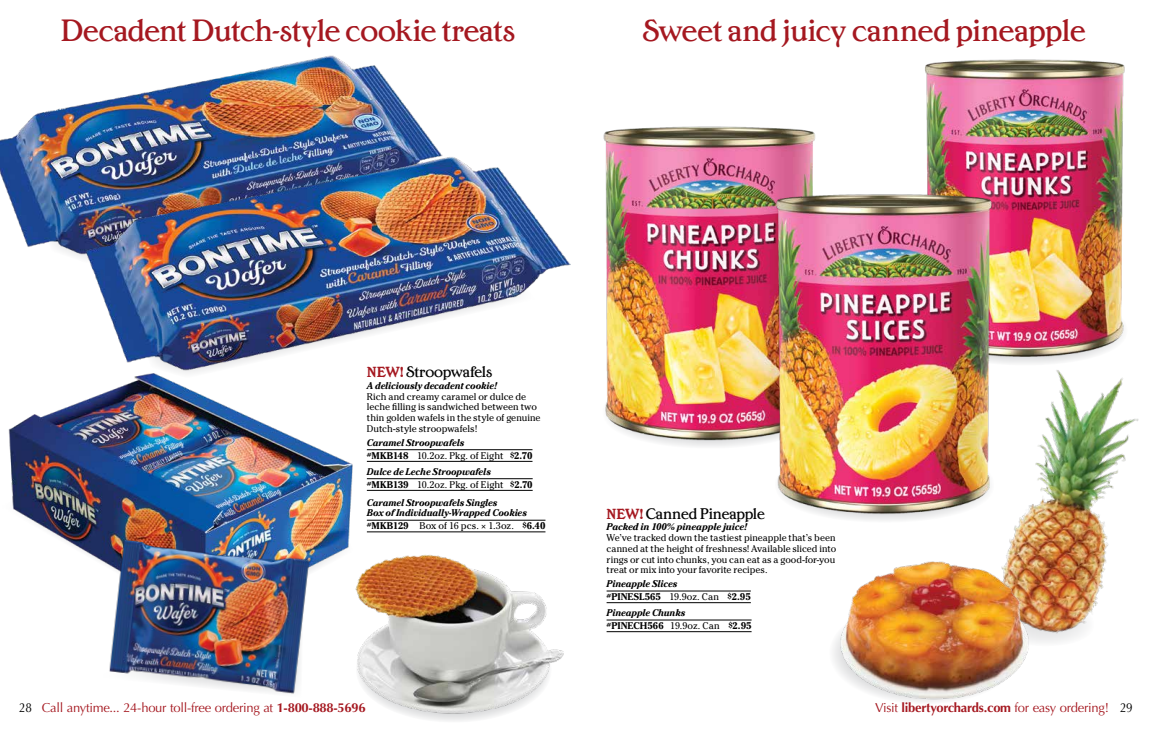
<style>
.page{position:relative;width:1152px;height:729px;background:#fff}
.page>*{position:absolute;margin:0;border:0;box-sizing:border-box;transform-origin:0 0}
.t1{font:32px "Edwardian Medium Plain";letter-spacing:-.015em;color:#a51820}
.t2{font:16px "Edwardian Medium Plain";letter-spacing:-.015em;color:#000}
.t3{font:13px "Optima";letter-spacing:-.02em;color:#a51820}
.t4{font:9.7px/10.8px "Cheltenham ITC Pro";color:#000;text-align:justify}
.t5{font:italic 700 9.7px/13px "Cheltenham ITC Pro";letter-spacing:-.02em;color:#000;scale:.96 1}
.t6{font:italic 700 9.7px "Cheltenham ITC Pro";letter-spacing:-.02em;color:#000}
.s1{font-family:"Edwardian";font-weight:500;font-size:15.2px;color:#a51820}
.s2{font-style:normal;font-size:8px}
.s3{font-style:normal}
.s4{font-weight:400;font-style:normal}
.s5{font-weight:700;font-size:8px}
.s6{font-weight:700}
.s7{color:#000}
</style>
<div class="page">
<img style="left:1006px;top:372px;width:133px;height:271px">
<img style="left:925px;top:59px;width:200px;height:313px">
<img style="left:603px;top:126px;width:213px;height:321px">
<img style="left:758px;top:172px;width:250px;height:357px">
<hr style="left:607px;top:591px;width:144px;height:1px;background:#000">
<hr style="left:607px;top:602px;width:144px;height:1px;background:#000">
<hr style="left:607px;top:620px;width:145px;height:1px;background:#000">
<hr style="left:607px;top:631px;width:145px;height:1px;background:#000">
<hr style="left:367px;top:449px;width:166px;height:1px;background:#000">
<hr style="left:367px;top:461px;width:166px;height:1px;background:#000">
<hr style="left:367px;top:478px;width:166px;height:1px;background:#000">
<hr style="left:367px;top:490px;width:166px;height:1px;background:#000">
<hr style="left:367px;top:520px;width:178px;height:1px;background:#000">
<hr style="left:367px;top:532px;width:178px;height:1px;background:#000">
<div style="left:829px;top:602px;width:191px;height:102px;border:19px solid #c7c8ca;border-radius:50%"></div>
<img style="left:839px;top:559px;width:192px;height:141px">
<img style="left:8px;top:379px;width:359px;height:188px">
<img style="left:105px;top:535px;width:213px;height:159px">
<img style="left:344px;top:549px;width:220px;height:172px">
<img style="left:0;top:55px;width:442px;height:200px">
<img style="left:83px;top:155px;width:488px;height:215px">
<h1 class="t1" style="left:61px;top:12px;width:456px">Decadent Dutch-style cookie treats</h1>
<h1 class="t1" style="left:642px;top:12px;width:445px">Sweet and juicy canned pineapple</h1>
<h2 class="t2" style="left:367px;top:363px;width:127px"><span class="s1">NEW!</span> Stroopwafels</h2>
<p class="t5" style="left:367px;top:379px;width:137px">A deliciously decadent cookie!</p>
<p class="t4" style="left:367px;top:391px;width:175px;text-align:left">Rich and creamy caramel or dulce de leche filling is sandwiched between two thin golden wafels in the style of genuine Dutch-style stroopwafels!</p>
<p class="t5" style="left:367px;top:436px;width:174px">Caramel Stroopwafels<br><span class="s2">#</span><span class="s3">MKB148</span> <span class="s4">10.2oz. Pkg. of Eight</span> <span class="s2">$</span><span class="s3">2.70</span></p>
<p class="t5" style="left:367px;top:465px;width:174px">Dulce de Leche Stroopwafels <span class="s2">#</span><span class="s3">MKB139</span> <span class="s4">10.2oz. Pkg. of Eight</span> <span class="s2">$</span><span class="s3">2.70</span></p>
<p class="t5" style="left:367px;top:497px;width:168px;line-height:10.5px">Caramel Stroopwafels Singles<br>Box of Individually-Wrapped Cookies</p>
<p class="t4" style="left:367px;top:521px;width:180px"><span class="s5">#</span><span class="s6">MKB129</span> Box of 16 pcs. × 1.3oz. <span class="s5">$</span><span class="s6">6.40</span></p>
<h2 class="t2" style="left:607px;top:504px;width:160px"><span class="s1">NEW!</span> Canned Pineapple</h2>
<p class="t6" style="left:607px;top:521px;width:142px">Packed in 100% pineapple juice!</p>
<p class="t4" style="left:607px;top:532px;width:231px">We’ve tracked down the tastiest pineapple that’s been canned at the height of freshness! Available sliced into rings or cut into chunks, you can eat as a good-for-you treat or mix into your favorite recipes.</p>
<p class="t5" style="left:607px;top:577px;width:152px">Pineapple Slices<br><span class="s2">#</span><span class="s3">PINESL565</span> <span class="s4">19.9oz. Can</span> <span class="s2">$</span><span class="s3">2.95</span></p>
<p class="t5" style="left:607px;top:606px;width:153px">Pineapple Chunks<br><span class="s2">#</span><span class="s3">PINECH566</span> <span class="s4">19.9oz. Can</span> <span class="s2">$</span><span class="s3">2.95</span></p>
<h3 class="t3" style="left:19px;top:700px;width:348px"><span class="s7">28</span> Call anytime... 24-hour toll-free ordering at <span class="s6">1-800-888-5696</span></h3>
<h3 class="t3" style="left:875px;top:700px;width:259px">Visit <span class="s6">libertyorchards.com</span> for easy ordering! <span class="s7">29</span></h3>
</div>
